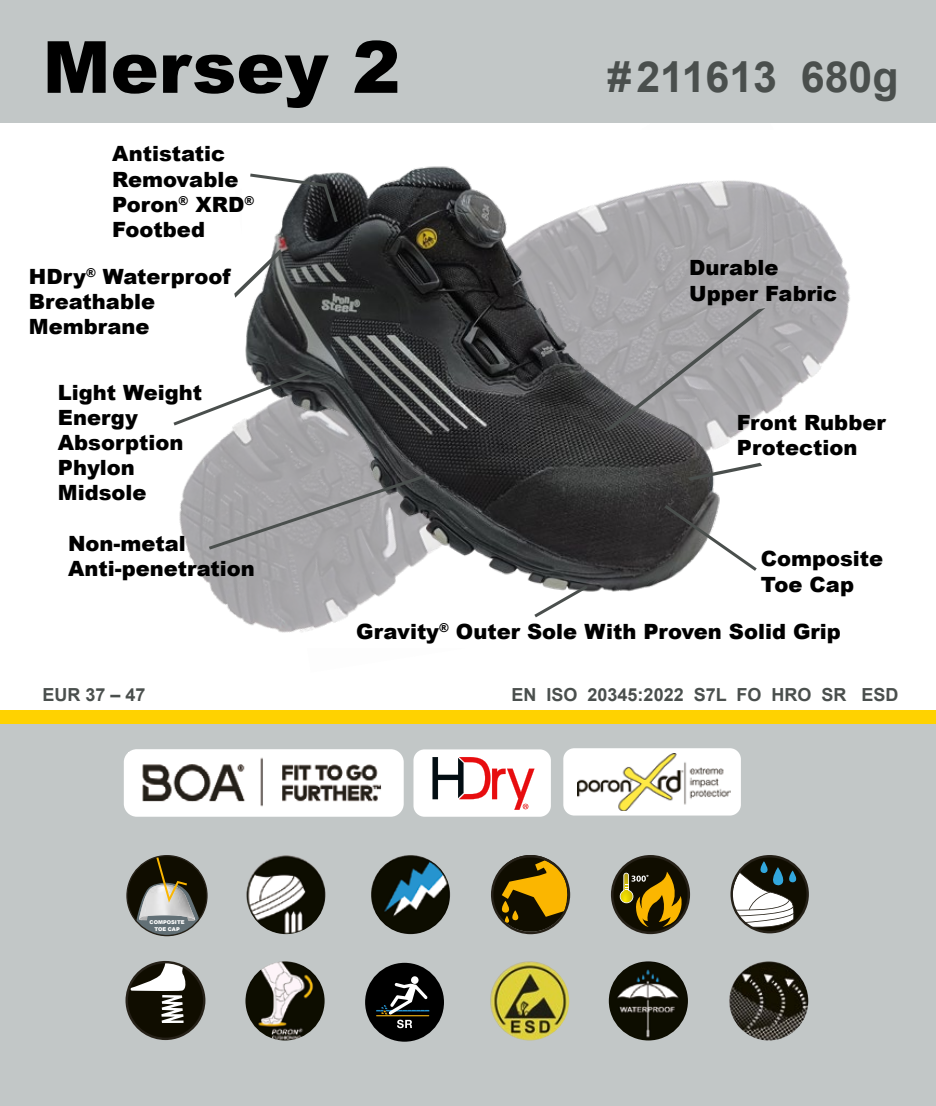
<style>
.page{position:relative;width:936px;height:1106px;background:#fff}
.page>*{position:absolute;margin:0;border:0;box-sizing:border-box;transform-origin:0 0}
.t1{font:900 72px "Arial";color:#000}
.t2{font:700 42.9px "Arial";color:#4a4f4d}
.t3{font:900 21px/25.2px "Arial";color:#000}
.t4{font:700 18px "Arial";color:#4a4f4d}
.t5{font:900 5.1px/6.3px "Arial";color:#fff;text-align:center}
</style>
<div class="page">
<img style="left:93px;top:122px;width:813px;height:511px">
<img style="left:640px;top:122px;width:133px;height:7px">
<img style="left:676px;top:126px;width:22px;height:3px">
<div style="left:0;top:0;width:935px;height:122px;background:#c2c7c7"></div>
<div style="left:0;top:723px;width:935px;height:383px;background:#c2c7c7"></div>
<div style="left:0;top:710px;width:935px;height:14px;background:#ffd200"></div>
<svg style="left:610px;top:855px;width:81px;height:80px"></svg>
<svg style="left:491px;top:855px;width:80px;height:80px"></svg>
<img style="left:371px;top:855px;width:79px;height:79px;border-radius:40px">
<img style="left:246px;top:855px;width:79px;height:79px;border-radius:40px">
<img style="left:729px;top:961px;width:79px;height:79px;border-radius:40px">
<img style="left:490px;top:961px;width:79px;height:79px;border-radius:40px">
<img style="left:245px;top:961px;width:79px;height:79px;border-radius:40px">
<svg style="left:730px;top:855px;width:78px;height:78px"></svg>
<svg style="left:125px;top:961px;width:81px;height:80px"></svg>
<div style="left:413px;top:749px;width:138px;height:67px;background:#fff;border-radius:11px"></div>
<div style="left:124px;top:749px;width:279px;height:67px;background:#fff;border-radius:13px"></div>
<img style="left:142px;top:757px;width:240px;height:50px">
<div style="left:563px;top:748px;width:177px;height:67px;background:#fff;border-radius:11px"></div>
<svg style="left:432px;top:757px;width:102px;height:53px"></svg>
<img style="left:577px;top:753px;width:153px;height:57px">
<img style="left:608px;top:961px;width:80px;height:79px;border-radius:40px">
<img style="left:209px;top:133px;width:523px;height:486px">
<svg style="left:661px;top:502px;width:99px;height:72px"></svg>
<svg style="left:126px;top:855px;width:81px;height:81px"></svg>
<svg style="left:687px;top:463px;width:75px;height:17px"></svg>
<svg style="left:604px;top:308px;width:161px;height:123px;background:#9e9da0"></svg>
<svg style="left:205px;top:472px;width:224px;height:80px;background:#9b9a9c"></svg>
<svg style="left:170px;top:368px;width:144px;height:60px"></svg>
<svg style="left:247px;top:172px;width:93px;height:53px"></svg>
<svg style="left:234px;top:249px;width:47px;height:49px"></svg>
<svg style="left:534px;top:585px;width:53px;height:32px"></svg>
<div style="left:365px;top:962px;width:79px;height:79px;background:#000;border-radius:50%"></div>
<div style="left:411px;top:976px;width:7px;height:8px;background:#fff;border-radius:50%"></div>
<svg style="left:376px;top:982px;width:53px;height:46px"></svg>
<p class="t1" style="left:43px;top:15px;width:359px">Mersey 2</p>
<p class="t3" style="left:112px;top:141px;width:114px">Antistatic</p>
<p class="t3" style="left:112px;top:166px;width:128px">Removable</p>
<p class="t3" style="left:112px;top:191px;width:143px">Poron<sup>®</sup> XRD<sup>®</sup></p>
<p class="t3" style="left:112px;top:216px;width:94px">Footbed</p>
<p class="t3" style="left:29px;top:263px;width:203px">HDry<sup>®</sup> Waterproof</p>
<p class="t3" style="left:29px;top:288px;width:128px">Breathable</p>
<p class="t3" style="left:29px;top:313px;width:122px">Membrane</p>
<p class="t3" style="left:58px;top:379px;width:146px">Light Weight<br>Energy</p>
<p class="t3" style="left:58px;top:429px;width:127px">Absorption<br>Phylon</p>
<p class="t3" style="left:58px;top:479px;width:90px">Midsole</p>
<p class="t3" style="left:68px;top:530px;width:119px">Non-metal</p>
<p class="t3" style="left:68px;top:555px;width:188px">Anti-penetration</p>
<p class="t2" style="left:607px;top:49px;width:292px">#211613 680g</p>
<p class="t3" style="left:689px;top:255px;width:91px">Durable</p>
<p class="t3" style="left:689px;top:280px;width:149px">Upper Fabric</p>
<p class="t3" style="left:736px;top:409px;width:150px">Front Rubber</p>
<p class="t3" style="left:736px;top:434px;width:122px">Protection</p>
<p class="t3" style="left:760px;top:545px;width:124px">Composite</p>
<p class="t3" style="left:760px;top:571px;width:95px">Toe Cap</p>
<p class="t4" style="left:43px;top:682px;width:105px">EUR 37 – 47</p>
<p class="t5" style="left:150px;top:919px;width:36px">COMPOSITE<br>TOE CAP</p>
<p class="t3" style="left:356px;top:618px;width:486px">Gravity<sup>®</sup> Outer Sole With Proven Solid Grip</p>
<p class="t4" style="left:511px;top:682px;width:388px">EN ISO 20345:2022 S7L FO HRO SR ESD</p>
</div>
